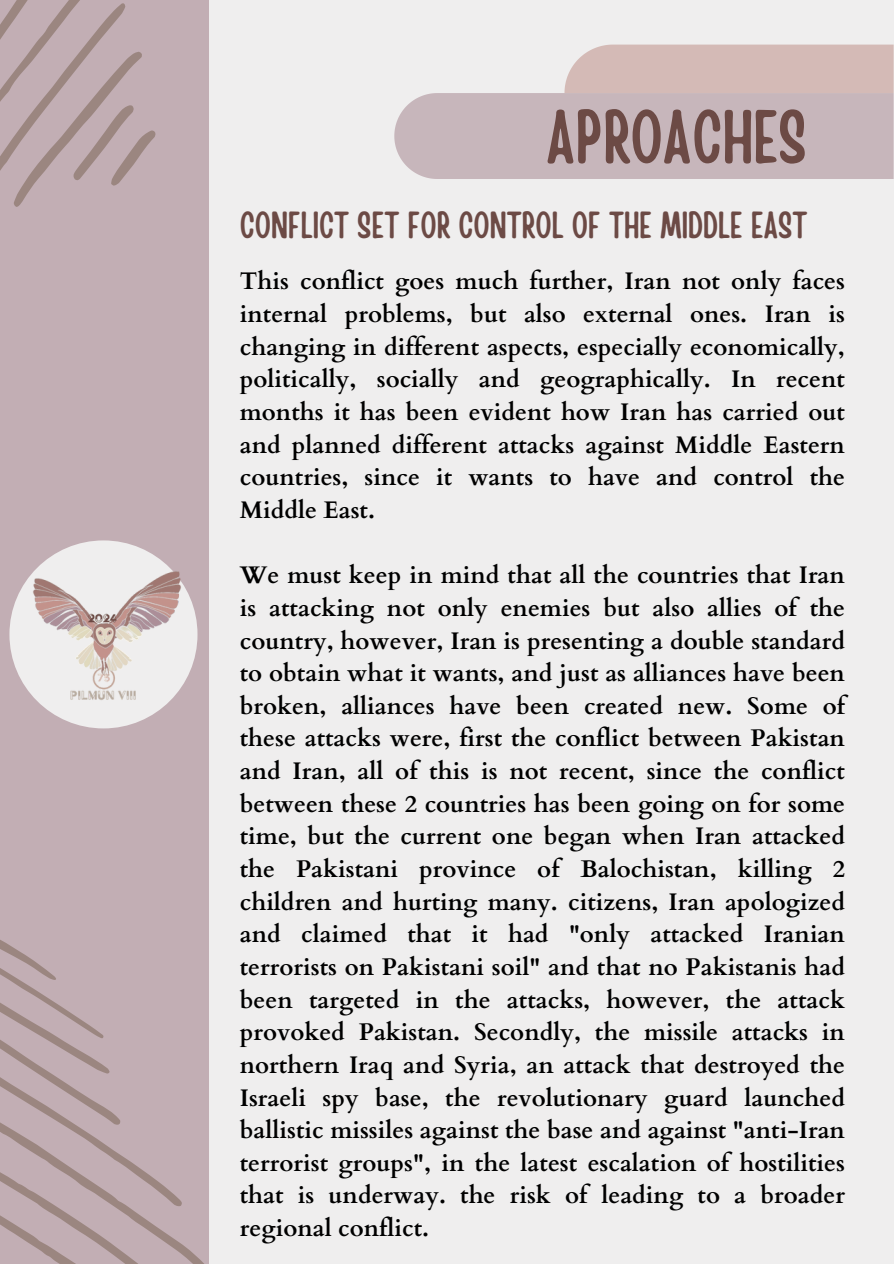
<style>
.page{position:relative;width:894px;height:1264px;background:#fff}
.page>*{position:absolute;margin:0;border:0;box-sizing:border-box;transform-origin:0 0}
.t1{font:75px "Handy Casual Condensed";color:#6c4a45}
.t2{font:37.5px "Handy Casual Condensed";color:#6c4a45}
.t3{font:700 24px/32.7px "Cardo";color:#000;text-align:justify}
</style>
<div class="page">
<div style="left:0;top:0;width:893px;height:1263px;background:#efeeee"></div>
<div style="left:0;top:0;width:209px;height:1263px;background:#c2aeb4"></div>
<div style="left:9px;top:540px;width:188px;height:188px;background:#efeeee;border-radius:50%"></div>
<img style="left:14px;top:553px;width:180px;height:166px">
<svg style="left:0;top:0;width:156px;height:207px"></svg>
<svg style="left:144px;top:1171px;width:39px;height:84px"></svg>
<svg style="left:0;top:940px;width:144px;height:323px"></svg>
<svg style="left:395px;top:45px;width:497px;height:133px;background:#cfbec1"></svg>
<p class="t1" style="left:546px;top:88px;width:262px">APROACHES</p>
<h1 class="t2" style="left:240px;top:201px;width:569px">CONFLICT SET FOR CONTROL OF THE MIDDLE EAST</h1>
<p class="t3" style="left:240px;top:265px;width:606px">This conflict goes much further, Iran not only faces internal problems, but also external ones. Iran is changing in different aspects, especially economically, politically, socially and geographically. In recent months it has been evident how Iran has carried out and planned different attacks against Middle Eastern countries, since it wants to have and control the Middle East.</p>
<p class="t3" style="left:240px;top:559px;width:606px">We must keep in mind that all the countries that Iran is attacking not only enemies but also allies of the country, however, Iran is presenting a double standard to obtain what it wants, and just as alliances have been broken, alliances have been created new. Some of these attacks were, first the conflict between Pakistan and Iran, all of this is not recent, since the conflict between these 2 countries has been going on for some time, but the current one began when Iran attacked the Pakistani province of Balochistan, killing 2 children and hurting many. citizens, Iran apologized and claimed that it had "only attacked Iranian terrorists on Pakistani soil" and that no Pakistanis had been targeted in the attacks, however, the attack provoked Pakistan. Secondly, the missile attacks in northern Iraq and Syria, an attack that destroyed the Israeli spy base, the revolutionary guard launched ballistic missiles against the base and against "anti-Iran terrorist groups", in the latest escalation of hostilities that is underway. the risk of leading to a broader regional conflict.</p>
</div>
